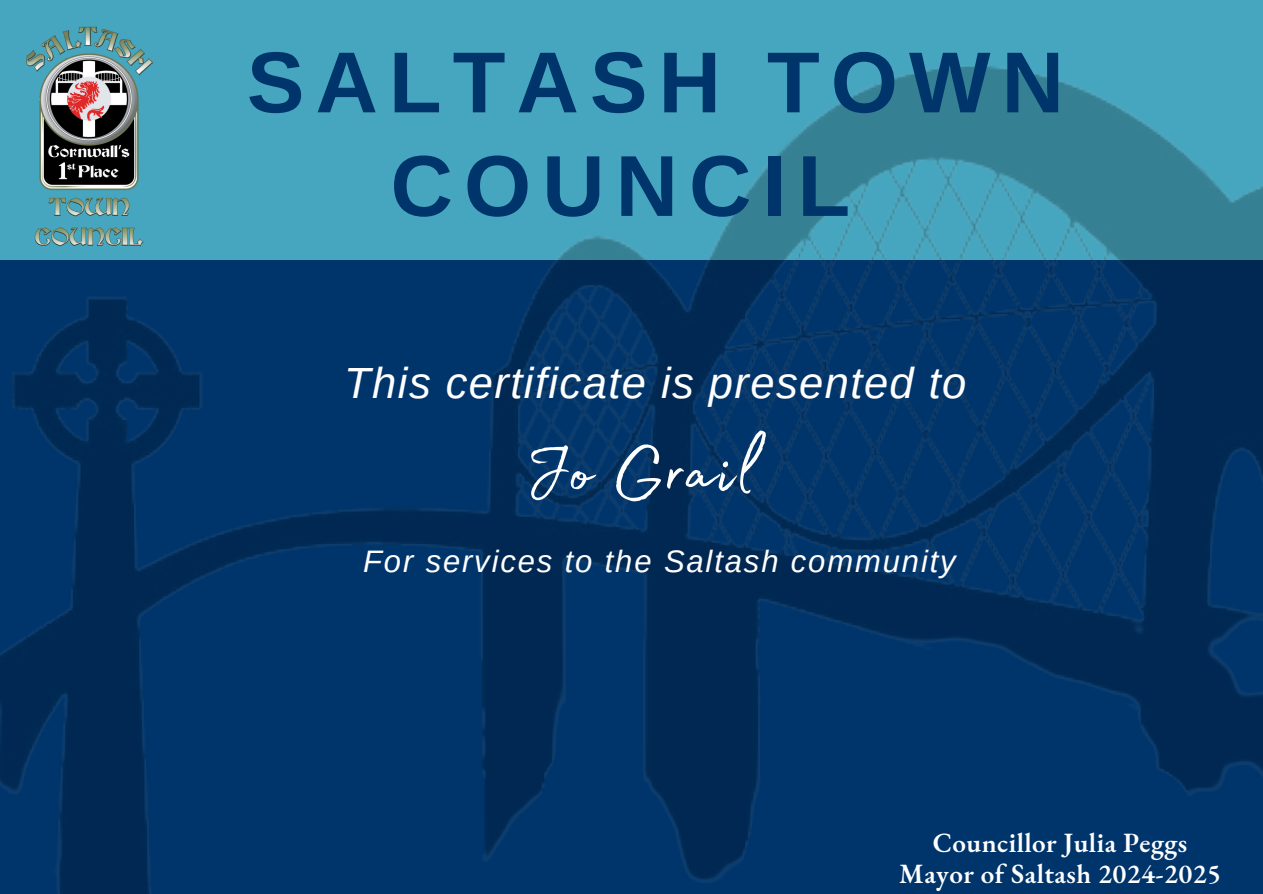
<style>
.page{position:relative;width:1263px;height:894px;background:#fff}
.page>*{position:absolute;margin:0;border:0;box-sizing:border-box;transform-origin:0 0}
.t1{font:90.75px "Madelyn Fill";letter-spacing:.015em;color:#fff}
.t2{font:700 86.4px/103.5px "Arimo";letter-spacing:.13em;color:#00356b}
.t3{font:italic 43.65px "Arimo";letter-spacing:.03em;color:#fff}
.t4{font:italic 31.05px "Arimo";letter-spacing:.06em;color:#fff}
.t5{font:600 27.15px "EB Garamond";letter-spacing:.015em;color:#fff}
</style>
<div class="page">
<img style="left:0;top:0;width:1263px;height:893px">
<img style="left:9px;top:15px;width:160px;height:245px">
<h4 class="t2" style="left:390px;top:31px;width:675px;text-indent:-144px">SALTASH TOWN<br>COUNCIL</h4>
<h1 class="t3" style="left:344px;top:358px;width:624px">This certificate is presented to</h1>
<p class="t1" style="left:524px;top:402px;width:236px">Jo Grail</p>
<p class="t4" style="left:363px;top:543px;width:594px">For services to the Saltash community</p>
<p class="t5" style="left:933px;top:824px;width:256px">Councillor Julia Peggs</p>
<h2 class="t5" style="left:899px;top:855px;width:323px">Mayor of Saltash 2024-2025</h2>
</div>
